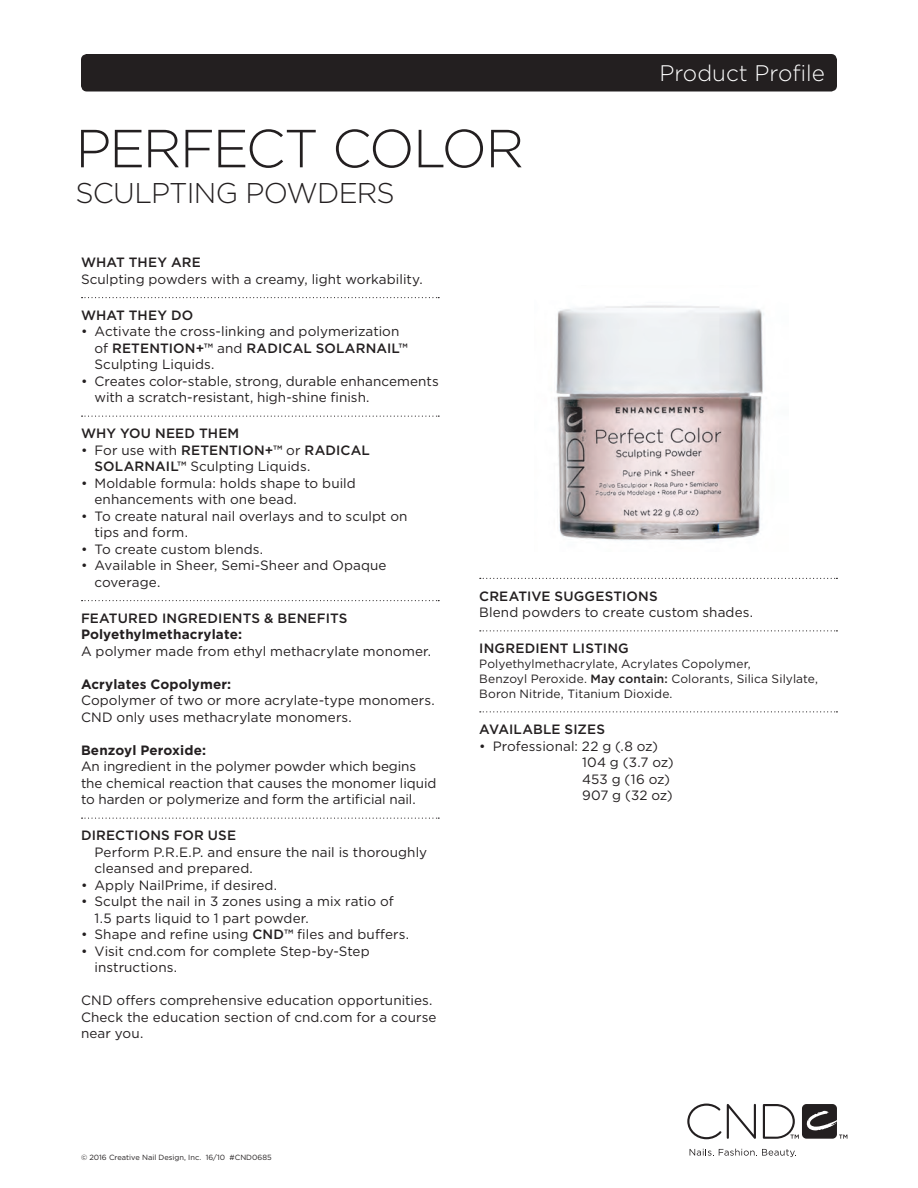
<style>
.page{position:relative;width:918px;height:1188px;background:#fff}
.page>*{position:absolute;margin:0;border:0;box-sizing:border-box;transform-origin:0 0}
.Product_Name{font:300 53.55px "Gotham";letter-spacing:-.04em;color:#231f20}
.Product_Name-2{font:300 28.5px "Gotham";letter-spacing:-.03em;color:#231f20}
.t1{font:300 22.5px "Gotham";color:#fff}
.Basic_Bullets{font:13.5px/16.5px "Gotham";letter-spacing:.005em;color:#231f20}
.Body_Copy{font:13.5px/16.5px "Gotham";color:#231f20}
.Sm_Section_Header_w{font:500 13.5px "Gotham";letter-spacing:.015em;color:#231f20}
.Sm_Section_Subhead{font:700 13.5px "Gotham";letter-spacing:.005em;color:#231f20}
.Ingredients{font:12px/15px "Gotham";letter-spacing:.01em;color:#231f20}
.t2{font:7.5px "Gotham";color:#231f20}
.s1{font-weight:500}
</style>
<div class="page">
<div style="left:81px;top:54px;width:756px;height:38px;background:#231f20;border-radius:6px"></div>
<svg style="left:687px;top:1104px;width:160px;height:35px"></svg>
<svg style="left:690px;top:1149px;width:106px;height:8px"></svg>
<svg style="left:480px;top:578px;width:357px;height:1px"></svg>
<svg style="left:480px;top:630px;width:357px;height:1px"></svg>
<svg style="left:480px;top:711px;width:357px;height:1px"></svg>
<svg style="left:82px;top:297px;width:357px;height:1px"></svg>
<svg style="left:82px;top:416px;width:357px;height:1px"></svg>
<svg style="left:82px;top:600px;width:357px;height:1px"></svg>
<svg style="left:82px;top:818px;width:357px;height:1px"></svg>
<img style="left:556px;top:305px;width:208px;height:236px">
<p class="Product_Name" style="left:76px;top:115px;width:450px">PERFECT COLOR</p>
<p class="Product_Name-2" style="left:76px;top:175px;width:321px">SCULPTING POWDERS</p>
<h3 class="t1" style="left:660px;top:59px;width:167px">Product Profile</h3>
<p class="Sm_Section_Header_w" style="left:81px;top:254px;width:121px">WHAT THEY ARE</p>
<p class="Body_Copy" style="left:81px;top:270px;width:343px">Sculpting powders with a creamy, light workability.</p>
<p class="Sm_Section_Header_w" style="left:81px;top:306px;width:114px">WHAT THEY DO</p>
<p class="Basic_Bullets" style="left:94px;top:323px;width:315px;text-indent:-14px">• Activate the cross-linking and polymerization of <span class="s1">RETENTION+™</span> and <span class="s1">RADICAL SOLARNAIL™<br></span>Sculpting Liquids.</p>
<p class="Basic_Bullets" style="left:94px;top:372px;width:346px;text-indent:-14px">• Creates color-stable, strong, durable enhancements with a scratch-resistant, high-shine finish.</p>
<p class="Sm_Section_Header_w" style="left:81px;top:425px;width:160px">WHY YOU NEED THEM</p>
<p class="Basic_Bullets" style="left:95px;top:441px;width:277px;text-indent:-14px">• For use with <span class="s1">RETENTION+™</span> or <span class="s1">RADICAL<br>SOLARNAIL™</span> Sculpting Liquids.</p>
<p class="Basic_Bullets" style="left:94px;top:474px;width:263px;text-indent:-14px">• Moldable formula: holds shape to build enhancements with one bead.</p>
<p class="Basic_Bullets" style="left:94px;top:507px;width:314px;text-indent:-13px">• To create natural nail overlays and to sculpt on tips and form.</p>
<p class="Basic_Bullets" style="left:81px;top:540px;width:184px">• To create custom blends.</p>
<p class="Basic_Bullets" style="left:94px;top:557px;width:294px;text-indent:-14px">• Available in Sheer, Semi-Sheer and Opaque coverage.</p>
<p class="Sm_Section_Header_w" style="left:81px;top:609px;width:268px">FEATURED INGREDIENTS &amp; BENEFITS</p>
<p class="Sm_Section_Subhead" style="left:81px;top:626px;width:163px">Polyethylmethacrylate:</p>
<p class="Body_Copy" style="left:81px;top:642px;width:352px">A polymer made from ethyl methacrylate monomer.</p>
<p class="Sm_Section_Subhead" style="left:81px;top:675px;width:152px">Acrylates Copolymer:</p>
<p class="Body_Copy" style="left:81px;top:692px;width:355px">Copolymer of two or more acrylate-type monomers.<br>CND only uses methacrylate monomers.</p>
<p class="Sm_Section_Subhead" style="left:81px;top:741px;width:127px">Benzoyl Peroxide:</p>
<p class="Body_Copy" style="left:81px;top:758px;width:357px">An ingredient in the polymer powder which begins the chemical reaction that causes the monomer liquid to harden or polymerize and form the artificial nail.</p>
<p class="Sm_Section_Header_w" style="left:81px;top:827px;width:157px">DIRECTIONS FOR USE</p>
<p class="Basic_Bullets" style="left:94px;top:843px;width:334px">Perform P.R.E.P. and ensure the nail is thoroughly cleansed and prepared.</p>
<p class="Basic_Bullets" style="left:81px;top:876px;width:198px">• Apply NailPrime, if desired.</p>
<p class="Basic_Bullets" style="left:95px;top:893px;width:301px;text-indent:-14px">• Sculpt the nail in 3 zones using a mix ratio of<br>1.5 parts liquid to 1 part powder.</p>
<p class="Basic_Bullets" style="left:81px;top:926px;width:330px">• Shape and refine using <span class="s1">CND™</span> files and buffers.</p>
<p class="Basic_Bullets" style="left:94px;top:942px;width:277px;text-indent:-14px">• Visit cnd.com for complete Step-by-Step instructions.</p>
<p class="Body_Copy" style="left:81px;top:992px;width:357px">CND offers comprehensive education opportunities.<br>Check the education section of cnd.com for a course near you.</p>
<p class="Sm_Section_Header_w" style="left:479px;top:587px;width:180px">CREATIVE SUGGESTIONS</p>
<p class="Body_Copy" style="left:479px;top:604px;width:275px">Blend powders to create custom shades.</p>
<p class="Sm_Section_Header_w" style="left:479px;top:639px;width:151px">INGREDIENT LISTING</p>
<p class="Ingredients" style="left:479px;top:656px;width:340px">Polyethylmethacrylate, Acrylates Copolymer,<br>Benzoyl Peroxide. <span class="s1">May contain:</span> Colorants, Silica Silylate,<br>Boron Nitride, Titanium Dioxide.</p>
<p class="Sm_Section_Header_w" style="left:479px;top:720px;width:127px">AVAILABLE SIZES</p>
<p class="Basic_Bullets" style="left:582px;top:737px;width:93px;text-indent:-103px">• Professional: 22 g (.8 oz)<br>104 g (3.7 oz)<br>453 g (16 oz)<br>907 g (32 oz)</p>
<p class="t2" style="left:81px;top:1153px;width:192px">© 2016 Creative Nail Design, Inc. 16/10 #CND0685</p>
</div>
